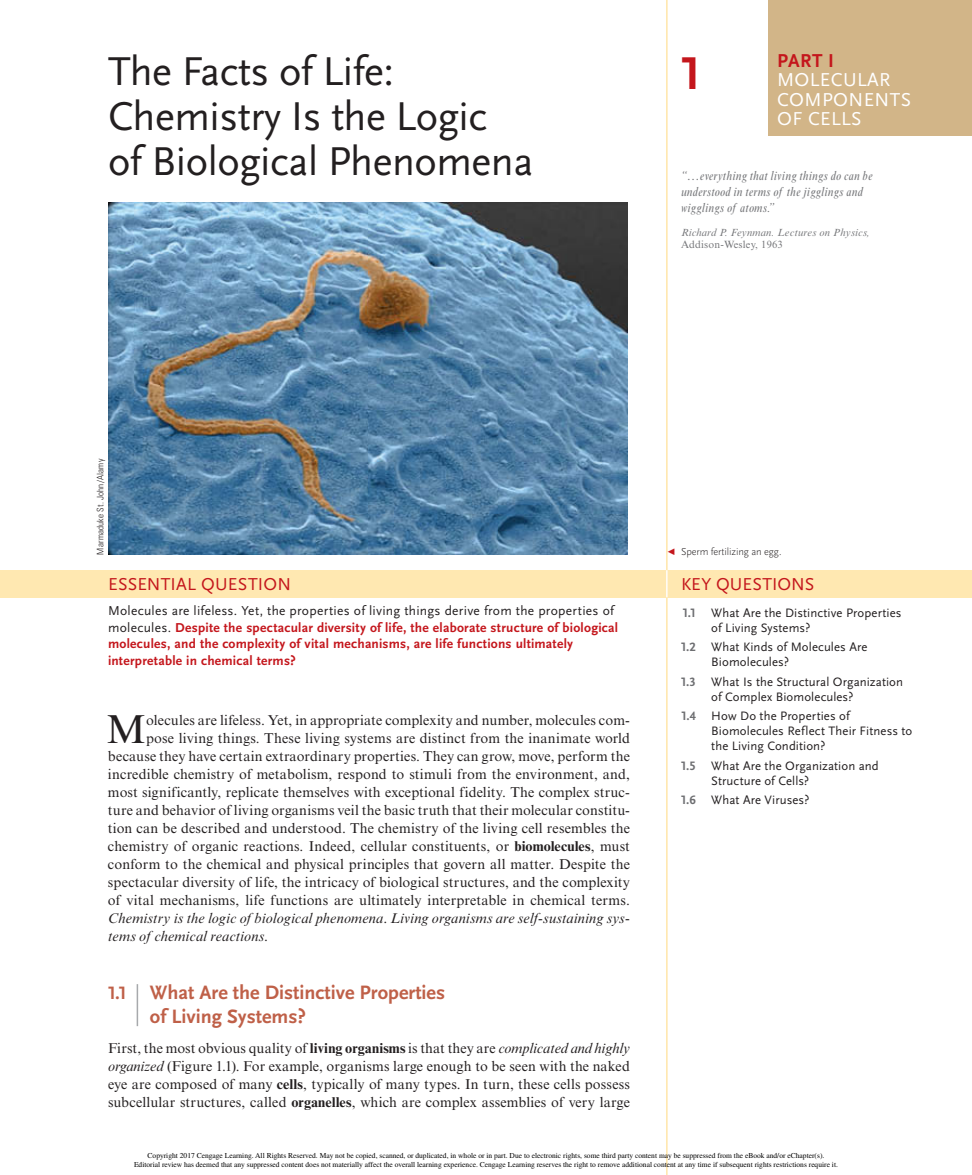
<style>
.page{position:relative;width:972px;height:1175px;background:#fff}
.page>*{position:absolute;margin:0;border:0;box-sizing:border-box;transform-origin:0 0}
.t1{font:700 48px "Scala Sans Pro";color:#c4161c}
.t2{font:42px/45px "Scala Sans Pro";letter-spacing:-.01em;color:#231f20}
.t3{font:40.5px "Times New Roman MT Std";color:#231f20}
.t4{font:700 20.25px/24px "Scala Sans Pro";color:#bf6048}
.t5{font:19.5px/19.5px "Scala Sans Pro";color:#fff}
.t6{font:700 19.5px "Scala Sans Pro";color:#c4161c}
.t7{font:18px "Scala Sans Pro";color:#c4161c}
.t8{font:14.25px/18px "Times New Roman MT Std";letter-spacing:.01em;color:#231f20;text-align:justify}
.t9{font:italic 14.25px "Times New Roman MT Std";letter-spacing:.01em;color:#231f20}
.t10{font:700 13.5px/16.5px "Scala Sans Pro";letter-spacing:.015em;color:#c4161c}
.t11{font:12.75px/15px "Scala Sans Pro";letter-spacing:.005em;color:#231f20}
.t12{font:italic condensed 12.75px/15.8px "Times New Roman MT Std";letter-spacing:.02em;color:#77787b}
.t13{font:italic 10.5px "Times New Roman MT Std";letter-spacing:.02em;color:#77787b}
.t14{font:300 10.5px "Scala Sans Pro";letter-spacing:-.01em;color:#231f20}
.t15{font:10.5px "Times New Roman MT Std";letter-spacing:.02em;color:#77787b}
.t16{font:300 condensed 9px "Univers LT Std";letter-spacing:.025em;color:#231f20}
.t17{font:7.5px/9px "Times";color:#000;text-align:center}
.s1{font-weight:400;color:#231f20}
.s2{font-weight:700}
.s3{font-style:normal}
.s4{font-size:18.75px}
.s5{font-style:italic}
.s6{font-weight:700;color:#6d6e71}
</style>
<div class="page">
<div style="left:0;top:570px;width:972px;height:27px;background:#ffe8b1"></div>
<hr style="left:666px;top:0;width:2px;height:1174px;background:#ffe8b1">
<hr style="left:666px;top:570px;width:2px;height:27px;background:#fff">
<hr style="left:137px;top:984px;width:1px;height:42px;background:#a7a9ac">
<svg style="left:666px;top:570px;width:1px;height:27px"></svg>
<div style="left:768px;top:0;width:204px;height:136px;background:#d2b588"></div>
<img style="left:109px;top:203px;width:518px;height:351px">
<h2 class="t2" style="left:108px;top:49px;width:288px">The Facts of Life:</h2>
<h1 class="t1" style="left:681px;top:45px;width:21px">1</h1>
<h2 class="t2" style="left:108px;top:94px;width:427px">Chemistry Is the Logic<br>of Biological Phenomena</h2>
<h3 class="t6" style="left:777px;top:49px;width:58px">Part I</h3>
<h3 class="t5" style="left:777px;top:70px;width:43px">Molecular<br>Components of cells</h3>
<p class="t12" style="left:681px;top:168px;width:193px">“…everything that living things do can be understood in terms of the jigglings and wigglings of atoms.”</p>
<p class="t13" style="left:681px;top:226px;width:190px">Richard P. Feynman. Lectures on Physics,</p>
<p class="t15" style="left:681px;top:238px;width:103px">Addison-Wesley, 1963</p>
<p class="t16" style="left:95px;top:554px;width:97px;rotate:-90deg">Marmaduke St. John/Alamy</p>
<p class="t7" style="left:108px;top:573px;width:21px">Essential</p>
<p class="t7" style="left:201px;top:573px;width:26px">Question</p>
<p class="t10" style="left:108px;top:602px;width:512px"><span class="s1">Molecules are lifeless. Yet, the properties of living things derive from the properties of molecules.</span> Despite the spectacular diversity of life, the elaborate structure of biological molecules, and the complexity of vital mechanisms, are life functions ultimately interpretable in chemical terms?</p>
<h3 class="t3" style="left:106px;top:705px;width:42px">M</h3>
<p class="t8" style="left:146px;top:710px;width:485px">olecules are lifeless. Yet, in appropriate complexity and number, molecules com-</p>
<p class="t8" style="left:146px;top:728px;width:485px">pose living things. These living systems are distinct from the inanimate world</p>
<p class="t8" style="left:108px;top:746px;width:523px">because they have certain extraordinary properties. They can grow, move, perform the</p>
<p class="t8" style="left:108px;top:764px;width:523px">incredible chemistry of metabolism, respond to stimuli from the environment, and,</p>
<p class="t8" style="left:108px;top:782px;width:524px">most significantly, replicate themselves with exceptional fidelity. The complex struc-</p>
<p class="t8" style="left:108px;top:800px;width:524px">ture and behavior of living organisms veil the basic truth that their molecular constitu-</p>
<p class="t8" style="left:108px;top:818px;width:524px">tion can be described and understood. The chemistry of the living cell resembles the</p>
<p class="t8" style="left:108px;top:836px;width:523px">chemistry of organic reactions. Indeed, cellular constituents, or <span class="s2">biomolecules</span>, must</p>
<p class="t8" style="left:108px;top:854px;width:523px">conform to the chemical and physical principles that govern all matter. Despite the</p>
<p class="t8" style="left:108px;top:872px;width:524px">spectacular diversity of life, the intricacy of biological structures, and the complexity</p>
<p class="t8" style="left:108px;top:890px;width:523px">of vital mechanisms, life functions are ultimately interpretable in chemical terms.</p>
<p class="t9" style="left:108px;top:909px;width:524px">Chemistry is the logic of biological phenomena<span class="s3">.</span> Living organisms are self-sustaining sys-</p>
<p class="t9" style="left:108px;top:927px;width:162px">tems of chemical reactions<span class="s3">.</span></p>
<h3 class="t4" style="left:150px;top:980px;width:297px;text-indent:-42px"><span class="s4">1.1</span> What Are the Distinctive Properties of Living Systems?</h3>
<p class="t8" style="left:108px;top:1039px;width:524px">First, the most obvious quality of <span class="s2">living organisms</span> is that they are <span class="s5">complicated and highly organized</span> (Figure 1.1). For example, organisms large enough to be seen with the naked eye are composed of many <span class="s2">cells</span>, typically of many types. In turn, these cells possess subcellular structures, called <span class="s2">organelles</span>, which are complex assemblies of very large</p>
<p class="t14" style="left:681px;top:545px;width:102px">Sperm fertilizing an egg.</p>
<p class="t7" style="left:681px;top:573px;width:135px">KEY QUESTIONS</p>
<p class="t11" style="left:711px;top:605px;width:192px;text-indent:-28px"><span class="s6">1.1</span> What Are the Distinctive Properties of Living Systems?</p>
<p class="t11" style="left:711px;top:639px;width:158px;text-indent:-30px"><span class="s6">1.2</span> What Kinds of Molecules Are<br>Biomolecules?</p>
<p class="t11" style="left:711px;top:674px;width:193px;text-indent:-30px"><span class="s6">1.3</span> What Is the Structural Organization of Complex Biomolecules?</p>
<p class="t11" style="left:711px;top:708px;width:202px;text-indent:-30px"><span class="s6">1.4</span> How Do the Properties of<br>Biomolecules Reflect Their Fitness to the Living Condition?</p>
<p class="t11" style="left:711px;top:758px;width:169px;text-indent:-30px"><span class="s6">1.5</span> What Are the Organization and<br>Structure of Cells?</p>
<p class="t11" style="left:681px;top:792px;width:130px"><span class="s6">1.6</span> What Are Viruses?</p>
<p class="t17" style="left:134px;top:1151px;width:705px">Copyright 2017 Cengage Learning. All Rights Reserved. May not be copied, scanned, or duplicated, in whole or in part. Due to electronic rights, some third party content may be suppressed from the eBook and/or eChapter(s).<br>Editorial review has deemed that any suppressed content does not materially affect the overall learning experience. Cengage Learning reserves the right to remove additional content at any time if subsequent rights restrictions require it.</p>
</div>
